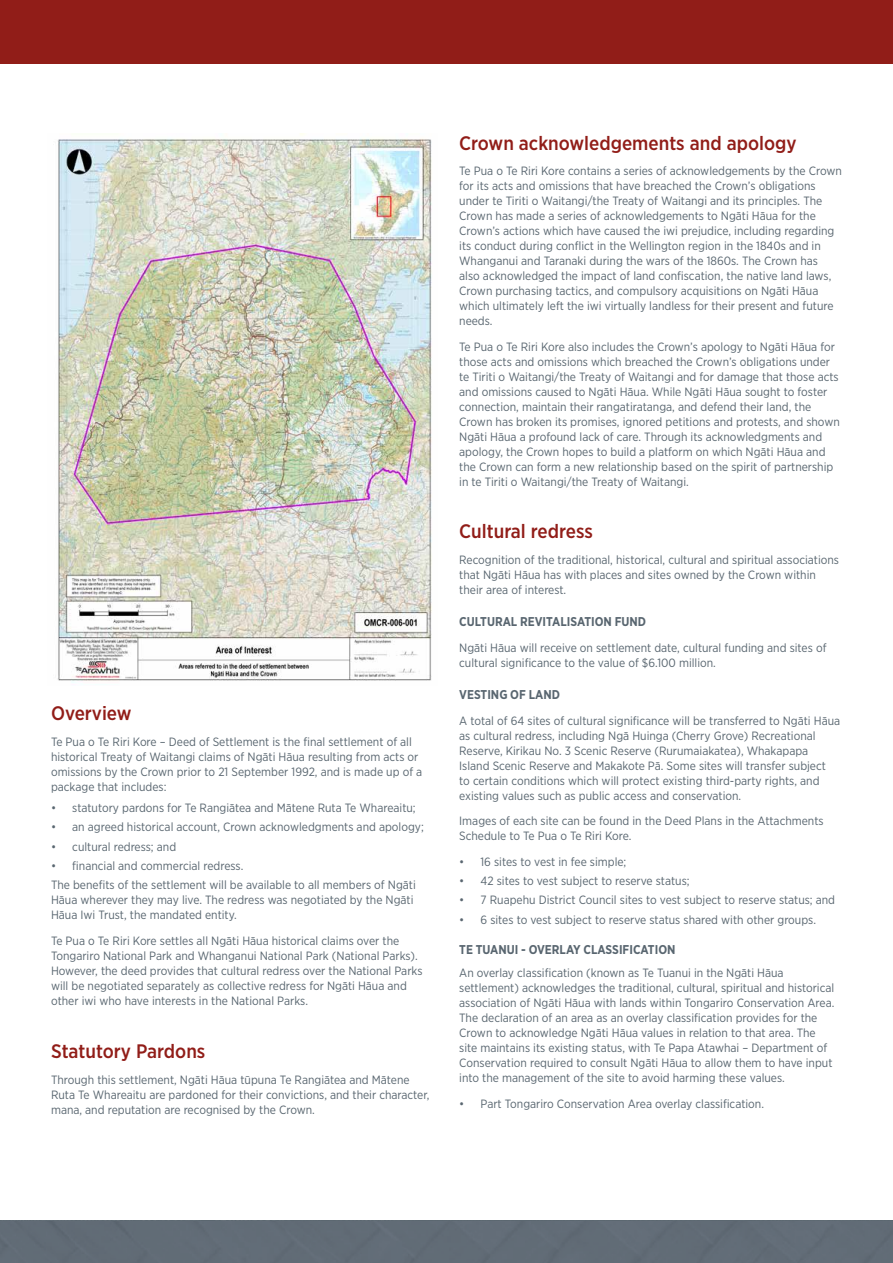
<style>
.page{position:relative;width:893px;height:1263px;background:#fff}
.page>*{position:absolute;margin:0;border:0;box-sizing:border-box;transform-origin:0 0}
.t1{font:500 19.5px "Gotham Narrow";color:#911d18}
.t2{font:700 12.75px "Gotham Narrow";color:#596670;scale:.96 1}
.t3{font:12px/15px "Gotham Narrow";color:#596670}
</style>
<div class="page">
<div style="left:0;top:0;width:893px;height:64px;background:#911d18"></div>
<img style="left:0;top:1220px;width:893px;height:1px">
<div style="left:0;top:1221px;width:893px;height:42px;background:#616c76"></div>
<img style="left:57px;top:134px;width:375px;height:549px">
<h1 class="t1" style="left:51px;top:701px;width:82px">Overview</h1>
<p class="t3" style="left:51px;top:734px;width:373px">Te Pua o Te Riri Kore – Deed of Settlement is the final settlement of all historical Treaty of Waitangi claims of Ngāti Hāua resulting from acts or omissions by the Crown prior to 21 September 1992, and is made up of a package that includes:</p>
<p class="t3" style="left:51px;top:800px;width:366px">• statutory pardons for Te Rangiātea and Mātene Ruta Te Whareaitu;</p>
<p class="t3" style="left:51px;top:819px;width:374px">• an agreed historical account, Crown acknowledgments and apology;</p>
<p class="t3" style="left:51px;top:839px;width:127px">• cultural redress; and</p>
<p class="t3" style="left:51px;top:856px;width:366px;line-height:19.2px">• financial and commercial redress.<br>The benefits of the settlement will be available to all members of Ngāti</p>
<p class="t3" style="left:51px;top:892px;width:364px">Hāua wherever they may live. The redress was negotiated by the Ngāti<br>Hāua Iwi Trust, the mandated entity.</p>
<p class="t3" style="left:51px;top:933px;width:373px">Te Pua o Te Riri Kore settles all Ngāti Hāua historical claims over the Tongariro National Park and Whanganui National Park (National Parks).<br>However, the deed provides that cultural redress over the National Parks will be negotiated separately as collective redress for Ngāti Hāua and other iwi who have interests in the National Parks.</p>
<h1 class="t1" style="left:51px;top:1039px;width:156px">Statutory Pardons</h1>
<p class="t3" style="left:51px;top:1072px;width:380px">Through this settlement, Ngāti Hāua tūpuna Te Rangiātea and Mātene<br>Ruta Te Whareaitu are pardoned for their convictions, and their character, mana, and reputation are recognised by the Crown.</p>
<h1 class="t1" style="left:459px;top:130px;width:339px">Crown acknowledgements and apology</h1>
<p class="t3" style="left:459px;top:163px;width:384px">Te Pua o Te Riri Kore contains a series of acknowledgements by the Crown for its acts and omissions that have breached the Crown’s obligations under te Tiriti o Waitangi/the Treaty of Waitangi and its principles. The Crown has made a series of acknowledgements to Ngāti Hāua for the Crown’s actions which have caused the iwi prejudice, including regarding its conduct during conflict in the Wellington region in the 1840s and in Whanganui and Taranaki during the wars of the 1860s. The Crown has<br>also acknowledged the impact of land confiscation, the native land laws, Crown purchasing tactics, and compulsory acquisitions on Ngāti Hāua which ultimately left the iwi virtually landless for their present and future needs.</p>
<p class="t3" style="left:459px;top:339px;width:382px">Te Pua o Te Riri Kore also includes the Crown’s apology to Ngāti Hāua for those acts and omissions which breached the Crown’s obligations under te Tiriti o Waitangi/the Treaty of Waitangi and for damage that those acts and omissions caused to Ngāti Hāua. While Ngāti Hāua sought to foster connection, maintain their rangatiratanga, and defend their land, the Crown has broken its promises, ignored petitions and protests, and shown Ngāti Hāua a profound lack of care. Through its acknowledgments and apology, the Crown hopes to build a platform on which Ngāti Hāua and the Crown can form a new relationship based on the spirit of partnership in te Tiriti o Waitangi/the Treaty of Waitangi.</p>
<h1 class="t1" style="left:459px;top:519px;width:135px">Cultural redress</h1>
<p class="t3" style="left:459px;top:552px;width:381px">Recognition of the traditional, historical, cultural and spiritual associations that Ngāti Hāua has with places and sites owned by the Crown within their area of interest.</p>
<p class="t2" style="left:459px;top:613px;width:196px">CULTURAL REVITALISATION FUND</p>
<p class="t3" style="left:459px;top:640px;width:369px">Ngāti Hāua will receive on settlement date, cultural funding and sites of cultural significance to the value of $6.100 million.</p>
<p class="t2" style="left:459px;top:686px;width:106px">VESTING OF LAND</p>
<p class="t3" style="left:459px;top:712px;width:382px">A total of 64 sites of cultural significance will be transferred to Ngāti Hāua as cultural redress, including Ngā Huinga (Cherry Grove) Recreational Reserve, Kirikau No. 3 Scenic Reserve (Rurumaiakatea), Whakapapa Island Scenic Reserve and Makakote Pā. Some sites will transfer subject<br>to certain conditions which will protect existing third-party rights, and existing values such as public access and conservation.</p>
<p class="t3" style="left:459px;top:813px;width:366px">Images of each site can be found in the Deed Plans in the Attachments<br>Schedule to Te Pua o Te Riri Kore.</p>
<p class="t3" style="left:459px;top:854px;width:169px">• 16 sites to vest in fee simple;</p>
<p class="t3" style="left:459px;top:873px;width:232px">• 42 sites to vest subject to reserve status;</p>
<p class="t3" style="left:459px;top:892px;width:377px">• 7 Ruapehu District Council sites to vest subject to reserve status; and</p>
<p class="t3" style="left:459px;top:912px;width:358px">• 6 sites to vest subject to reserve status shared with other groups.</p>
<p class="t2" style="left:459px;top:941px;width:227px">TE TUANUI - OVERLAY CLASSIFICATION</p>
<p class="t3" style="left:459px;top:965px;width:377px">An overlay classification (known as Te Tuanui in the Ngāti Hāua settlement) acknowledges the traditional, cultural, spiritual and historical association of Ngāti Hāua with lands within Tongariro Conservation Area.<br>The declaration of an area as an overlay classification provides for the Crown to acknowledge Ngāti Hāua values in relation to that area. The site maintains its existing status, with Te Papa Atawhai – Department of Conservation required to consult Ngāti Hāua to allow them to have input into the management of the site to avoid harming these values.</p>
<p class="t3" style="left:459px;top:1096px;width:306px">• Part Tongariro Conservation Area overlay classification.</p>
</div>
